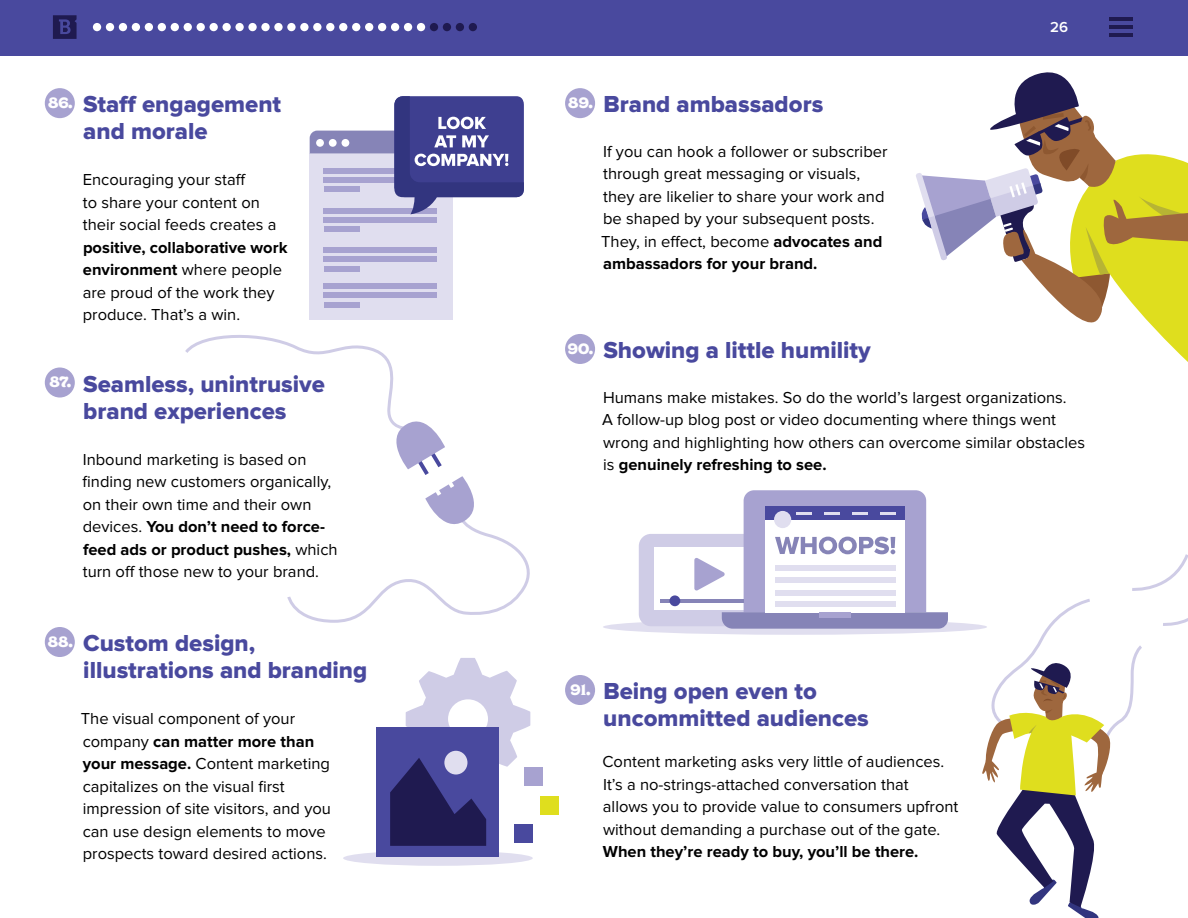
<style>
.page{position:relative;width:1188px;height:918px;background:#fff}
.page>*{position:absolute;margin:0;border:0;box-sizing:border-box;transform-origin:0 0}
.t1{font:24px/27px "Proxima Nova Extrabld";color:#49499e}
.t2{font:16.5px/22.5px "Proxima Nova";color:#000}
.t3{font:700 16.5px "Proxima Nova";color:#000}
.t4{font:15px "Regina Black Solid";color:#fff}
.t5{font:600 15px "Proxima Nova";color:#fff}
.s1{font-weight:700}
</style>
<div class="page">
<div style="left:0;top:0;width:1188px;height:55px;background:#49499e"></div>
<svg style="left:53px;top:15px;width:24px;height:24px"></svg>
<hr style="left:1109px;top:17px;width:24px;height:4px;background:#1f1a50">
<hr style="left:1109px;top:25px;width:24px;height:4px;background:#1f1a50">
<hr style="left:1109px;top:33px;width:24px;height:4px;background:#1f1a50">
<div style="left:93px;top:23px;width:8px;height:8px;background:#fff;border-radius:50%"></div>
<div style="left:119px;top:23px;width:8px;height:8px;background:#fff;border-radius:50%"></div>
<div style="left:145px;top:23px;width:8px;height:8px;background:#fff;border-radius:50%"></div>
<div style="left:274px;top:23px;width:9px;height:8px;background:#fff;border-radius:50%"></div>
<div style="left:210px;top:23px;width:8px;height:8px;background:#fff;border-radius:50%"></div>
<div style="left:339px;top:23px;width:8px;height:8px;background:#fff;border-radius:50%"></div>
<div style="left:404px;top:23px;width:8px;height:8px;background:#fff;border-radius:50%"></div>
<div style="left:171px;top:23px;width:8px;height:8px;background:#fff;border-radius:50%"></div>
<div style="left:300px;top:23px;width:9px;height:8px;background:#fff;border-radius:50%"></div>
<div style="left:235px;top:23px;width:9px;height:8px;background:#fff;border-radius:50%"></div>
<div style="left:365px;top:23px;width:8px;height:8px;background:#fff;border-radius:50%"></div>
<div style="left:430px;top:23px;width:8px;height:8px;background:#1f1a50;border-radius:50%"></div>
<div style="left:106px;top:23px;width:8px;height:8px;background:#fff;border-radius:50%"></div>
<div style="left:132px;top:23px;width:8px;height:8px;background:#fff;border-radius:50%"></div>
<div style="left:158px;top:23px;width:8px;height:8px;background:#fff;border-radius:50%"></div>
<div style="left:287px;top:23px;width:9px;height:8px;background:#fff;border-radius:50%"></div>
<div style="left:222px;top:23px;width:9px;height:8px;background:#fff;border-radius:50%"></div>
<div style="left:352px;top:23px;width:8px;height:8px;background:#fff;border-radius:50%"></div>
<div style="left:417px;top:23px;width:8px;height:8px;background:#fff;border-radius:50%"></div>
<div style="left:197px;top:23px;width:8px;height:8px;background:#fff;border-radius:50%"></div>
<div style="left:326px;top:23px;width:8px;height:8px;background:#fff;border-radius:50%"></div>
<div style="left:261px;top:23px;width:9px;height:8px;background:#fff;border-radius:50%"></div>
<div style="left:391px;top:23px;width:8px;height:8px;background:#fff;border-radius:50%"></div>
<div style="left:456px;top:23px;width:8px;height:8px;background:#1f1a50;border-radius:50%"></div>
<div style="left:469px;top:23px;width:8px;height:8px;background:#1f1a50;border-radius:50%"></div>
<div style="left:184px;top:23px;width:8px;height:8px;background:#fff;border-radius:50%"></div>
<div style="left:313px;top:23px;width:9px;height:8px;background:#fff;border-radius:50%"></div>
<div style="left:248px;top:23px;width:9px;height:8px;background:#fff;border-radius:50%"></div>
<div style="left:378px;top:23px;width:8px;height:8px;background:#fff;border-radius:50%"></div>
<div style="left:443px;top:23px;width:8px;height:8px;background:#1f1a50;border-radius:50%"></div>
<div style="left:45px;top:88px;width:30px;height:30px;background:#a7a2d0;border-radius:50%"></div>
<div style="left:45px;top:368px;width:30px;height:30px;background:#a7a2d0;border-radius:50%"></div>
<div style="left:45px;top:627px;width:30px;height:30px;background:#a7a2d0;border-radius:50%"></div>
<div style="left:565px;top:88px;width:30px;height:30px;background:#a7a2d0;border-radius:50%"></div>
<div style="left:565px;top:334px;width:30px;height:30px;background:#a7a2d0;border-radius:50%"></div>
<div style="left:565px;top:675px;width:30px;height:30px;background:#a7a2d0;border-radius:50%"></div>
<svg style="left:916px;top:72px;width:272px;height:290px"></svg>
<svg style="left:185px;top:335px;width:345px;height:288px"></svg>
<div style="left:310px;top:153px;width:143px;height:167px;background:#e0deef"></div>
<div style="left:324px;top:217px;width:113px;height:5px;background:#a7a2d0"></div>
<div style="left:324px;top:226px;width:36px;height:6px;background:#a7a2d0"></div>
<div style="left:324px;top:248px;width:113px;height:5px;background:#a7a2d0"></div>
<div style="left:324px;top:257px;width:113px;height:5px;background:#a7a2d0"></div>
<div style="left:324px;top:266px;width:36px;height:5px;background:#a7a2d0"></div>
<div style="left:324px;top:284px;width:113px;height:5px;background:#a7a2d0"></div>
<div style="left:324px;top:293px;width:113px;height:5px;background:#a7a2d0"></div>
<div style="left:324px;top:302px;width:36px;height:5px;background:#a7a2d0"></div>
<svg style="left:310px;top:96px;width:214px;height:118px"></svg>
<div style="left:343px;top:851px;width:190px;height:15px;background:#e0deef;border-radius:50%"></div>
<div style="left:377px;top:728px;width:122px;height:129px;background:#49499e"></div>
<svg style="left:390px;top:658px;width:140px;height:188px"></svg>
<div style="left:444px;top:751px;width:23px;height:24px;background:#e0deef;border-radius:50%"></div>
<div style="left:525px;top:767px;width:18px;height:19px;background:#a7a2d0"></div>
<div style="left:540px;top:796px;width:19px;height:19px;background:#dfde1e"></div>
<div style="left:514px;top:824px;width:19px;height:19px;background:#49499e"></div>
<svg style="left:982px;top:554px;width:206px;height:364px"></svg>
<div style="left:603px;top:619px;width:384px;height:16px;background:#e0deef;border-radius:50%"></div>
<div style="left:639px;top:534px;width:133px;height:92px;background:#cfcce6;border-radius:12px"></div>
<div style="left:654px;top:547px;width:96px;height:62px;background:#fff"></div>
<svg style="left:694px;top:490px;width:254px;height:139px"></svg>
<hr style="left:660px;top:599px;width:84px;height:4px;background:#8684b7">
<div style="left:669px;top:595px;width:11px;height:11px;background:#49499e;border-radius:50%"></div>
<p class="t5" style="left:1050px;top:20px;width:19px">26</p>
<p class="t4" style="left:48px;top:94px;width:26px">86.</p>
<h1 class="t1" style="left:83px;top:92px;width:200px">Staff engagement and morale</h1>
<p class="t4" style="left:568px;top:94px;width:26px">89.</p>
<h1 class="t1" style="left:603px;top:92px;width:221px">Brand ambassadors</h1>
<p class="t2" style="left:83px;top:169px;width:195px">Encouraging your staff<br>to share your content on their social feeds creates a</p>
<p class="t2" style="left:83px;top:237px;width:206px"><span class="s1">positive, collaborative work environment</span> where people are proud of the work they produce. That’s a win.</p>
<p class="t2" style="left:601px;top:141px;width:288px">If you can hook a follower or subscriber through great messaging or visuals, they are likelier to share your work and be shaped by your subsequent posts.<br>They, in effect, become <span class="s1">advocates and ambassadors for your brand.</span></p>
<p class="t4" style="left:568px;top:340px;width:27px">90.</p>
<h1 class="t1" style="left:603px;top:338px;width:269px">Showing a little humility</h1>
<p class="t4" style="left:49px;top:373px;width:23px">87.</p>
<h1 class="t1" style="left:83px;top:371px;width:243px">Seamless, unintrusive brand experiences</h1>
<p class="t2" style="left:83px;top:449px;width:257px">Inbound marketing is based on finding new customers organically, on their own time and their own devices. <span class="s1">You don’t need to force&shy;feed ads or product pushes,</span> which turn off those new to your brand.</p>
<p class="t2" style="left:602px;top:386px;width:485px">Humans make mistakes. So do the world’s largest organizations.<br>A follow-up blog post or video documenting where things went wrong and highlighting how others can overcome similar obstacles is <span class="s1">genuinely refreshing to see.</span></p>
<p class="t4" style="left:48px;top:633px;width:27px">88.</p>
<h1 class="t1" style="left:83px;top:631px;width:286px">Custom design, illustrations and branding</h1>
<p class="t2" style="left:81px;top:708px;width:252px">The visual component of your company <span class="s1">can matter more than your message.</span> Content marketing capitalizes on the visual first impression of site visitors, and you can use design elements to move prospects toward desired actions.</p>
<p class="t4" style="left:571px;top:681px;width:22px">91.</p>
<h1 class="t1" style="left:603px;top:679px;width:267px">Being open even to uncommitted audiences</h1>
<p class="t2" style="left:602px;top:751px;width:358px">Content marketing asks very little of audiences.<br>It’s a no-strings-attached conversation that<br>allows you to provide value to consumers upfront without demanding a purchase out of the gate.</p>
<p class="t3" style="left:603px;top:844px;width:317px">When they’re ready to buy, you’ll be there.</p>
</div>
